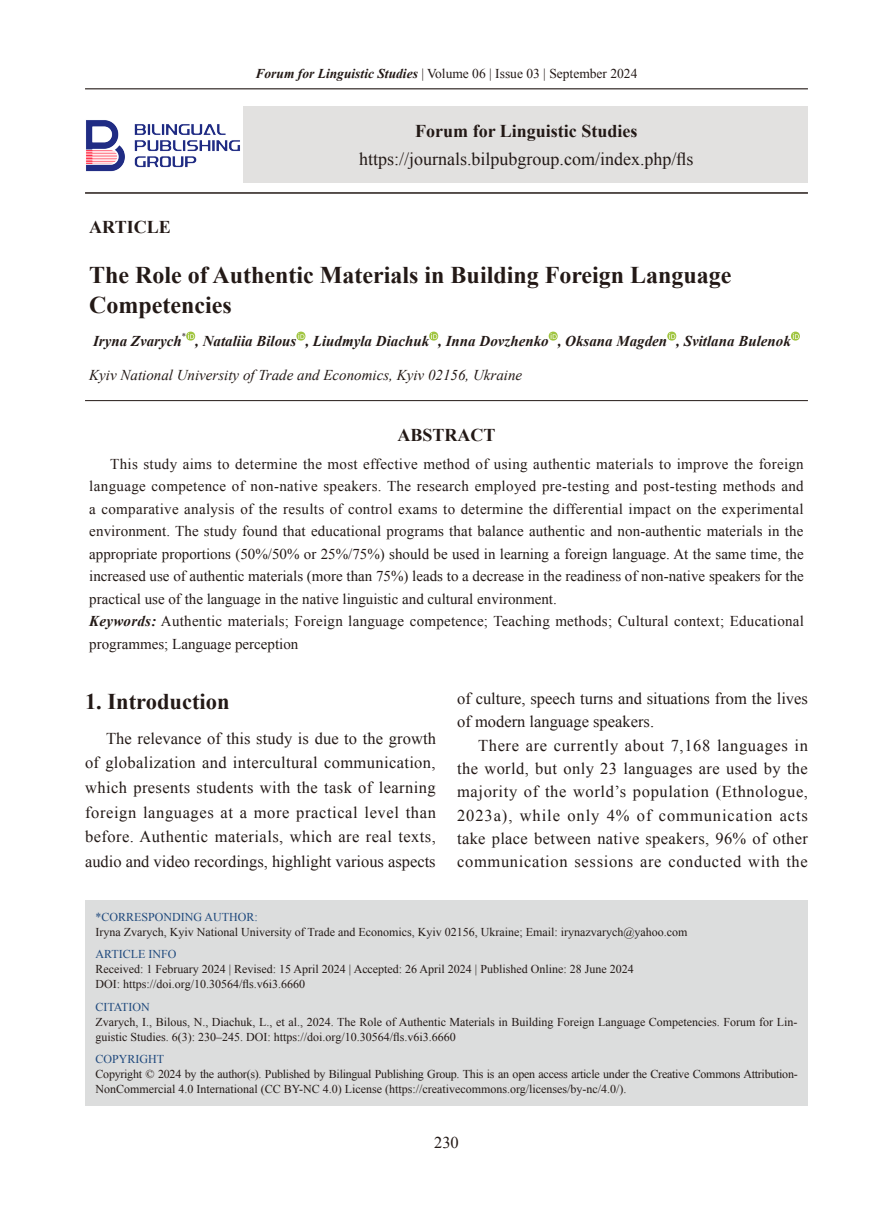
<style>
.page{position:relative;width:893px;height:1212px;background:#fff}
.page>*{position:absolute;margin:0;border:0;box-sizing:border-box;transform-origin:0 0}
.英文标题{font:700 24px/30px "Times New Roman";color:#231916}
.一级标题{font:700 22.5px "Times New Roman";color:#231916}
.t1{font:18px "Times New Roman";color:#231916}
.ABSTRACT标{font:700 18px "Times New Roman";color:#231916}
.分栏书眉{font:700 18px "Times New Roman";color:#231916}
.正文{font:16.5px/23.2px "Times New Roman";color:#231916;text-align:justify}
.Abstract{font:15px/22.5px "Times New Roman";color:#231916;text-align:justify}
.KEY{font:15px/22.5px "Times New Roman";letter-spacing:.015em;color:#231916}
.英文作者{font:italic 700 15px "Times New Roman";color:#231916}
.英文地址1行{font:italic 15px "Times New Roman";color:#231916}
.t2{font:13.5px "Times New Roman";color:#231916}
.基本信息{font:12px/15px "Times New Roman";color:#231916}
.基本信息-2{font:12px/15px "Times New Roman";letter-spacing:-.02em;color:#231916}
.t3{font:12px "Times New Roman";color:#1f497d}
.英文作者-2{font:8.7px "Times New Roman";color:#231916}
.s1{font-weight:700;font-style:italic}
</style>
<div class="page">
<hr style="left:85px;top:88px;width:723px;height:1px;background:#231916">
<div style="left:244px;top:107px;width:564px;height:76px;background:#e2e1e0"></div>
<img style="left:86px;top:120px;width:154px;height:51px">
<hr style="left:85px;top:400px;width:723px;height:1px;background:#231916">
<hr style="left:85px;top:192px;width:723px;height:2px;background:#231916">
<svg style="left:186px;top:332px;width:9px;height:9px"></svg>
<svg style="left:296px;top:332px;width:9px;height:9px"></svg>
<svg style="left:429px;top:332px;width:9px;height:9px"></svg>
<svg style="left:549px;top:332px;width:9px;height:9px"></svg>
<svg style="left:667px;top:332px;width:9px;height:9px"></svg>
<svg style="left:791px;top:332px;width:9px;height:9px"></svg>
<div style="left:85px;top:900px;width:723px;height:206px;background:#dcdddd"></div>
<p class="t2" style="left:256px;top:64px;width:383px"><span class="s1">Forum for Linguistic Studies</span> | Volume 06 | Issue 03 | September 2024</p>
<p class="ABSTRACT标" style="left:415px;top:118px;width:224px">Forum for Linguistic Studies</p>
<p class="t1" style="left:359px;top:147px;width:336px">https://journals.bilpubgroup.com/index.php/fls</p>
<p class="分栏书眉" style="left:89px;top:215px;width:83px">ARTICLE</p>
<p class="英文标题" style="left:89px;top:259px;width:644px">The Role of Authentic Materials in Building Foreign Language<br>Competencies</p>
<p class="英文作者" style="left:93px;top:331px;width:90px">Iryna Zvarych</p>
<p class="英文作者-2" style="left:182px;top:331px;width:6px">*</p>
<p class="英文作者" style="left:195px;top:331px;width:597px">, Nataliia Bilous , Liudmyla Diachuk , Inna Dovzhenko , Oksana Magden , Svitlana Bulenok</p>
<p class="英文地址1行" style="left:89px;top:365px;width:434px">Kyiv National University of Trade and Economics, Kyiv 02156, Ukraine</p>
<p class="ABSTRACT标" style="left:398px;top:423px;width:100px">ABSTRACT</p>
<p class="Abstract" style="left:89px;top:452px;width:716px;text-indent:21px">This study aims to determine the most effective method of using authentic materials to improve the foreign language competence of non-native speakers. The research employed pre-testing and post-testing methods and a comparative analysis of the results of control exams to determine the differential impact on the experimental environment. The study found that educational programs that balance authentic and non-authentic materials in the appropriate proportions (50%/50% or 25%/75%) should be used in learning a foreign language. At the same time, the increased use of authentic materials (more than 75%) leads to a decrease in the readiness of non-native speakers for the practical use of the language in the native linguistic and cultural environment.</p>
<p class="KEY" style="left:89px;top:610px;width:716px"><span class="s1">Keywords:</span> Authentic materials; Foreign language competence; Teaching methods; Cultural context; Educational programmes; Language perception</p>
<p class="一级标题" style="left:85px;top:686px;width:146px">1. Introduction</p>
<p class="正文" style="left:85px;top:726px;width:352px;line-height:24.6px;text-indent:21px">The relevance of this study is due to the growth of globalization and intercultural communication, which presents students with the task of learning foreign languages at a more practical level than before. Authentic materials, which are real texts, audio and video recordings, highlight various aspects</p>
<p class="正文" style="left:457px;top:687px;width:352px">of culture, speech turns and situations from the lives of modern language speakers.</p>
<p class="正文" style="left:457px;top:733px;width:352px;text-indent:21px">There are currently about 7,168 languages in the world, but only 23 languages are used by the majority of the world’s population (Ethnologue, 2023a), while only 4% of communication acts take place between native speakers, 96% of other communication sessions are conducted with the</p>
<p class="t3" style="left:96px;top:908px;width:164px">*CORRESPONDING AUTHOR:</p>
<p class="基本信息" style="left:96px;top:924px;width:593px">Iryna Zvarych, Kyiv National University of Trade and Economics, Kyiv 02156, Ukraine; Email: irynazvarych@yahoo.com</p>
<p class="t3" style="left:96px;top:946px;width:82px">ARTICLE INFO</p>
<p class="基本信息" style="left:96px;top:961px;width:540px">Received: 1 February 2024 | Revised: 15 April 2024 | Accepted: 26 April 2024 | Published Online: 28 June 2024</p>
<p class="基本信息" style="left:96px;top:976px;width:211px">DOI: https://doi.org/10.30564/fls.v6i3.6660</p>
<p class="t3" style="left:96px;top:998px;width:56px">CITATION</p>
<p class="基本信息" style="left:96px;top:1014px;width:703px">Zvarych, I., Bilous, N., Diachuk, L., et al., 2024. The Role of Authentic Materials in Building Foreign Language Competencies. Forum for Lin&shy;guistic Studies. 6(3): 230–245. DOI: https://doi.org/10.30564/fls.v6i3.6660</p>
<p class="t3" style="left:96px;top:1051px;width:70px">COPYRIGHT</p>
<p class="基本信息-2" style="left:96px;top:1066px;width:704px">Copyright © 2024 by the author(s). Published by Bilingual Publishing Group. This is an open access article under the Creative Commons Attribution-<br>NonCommercial 4.0 International (CC BY-NC 4.0) License (https://creativecommons.org/licenses/by-nc/4.0/).</p>
<p class="正文" style="left:434px;top:1131px;width:26px">230</p>
</div>
